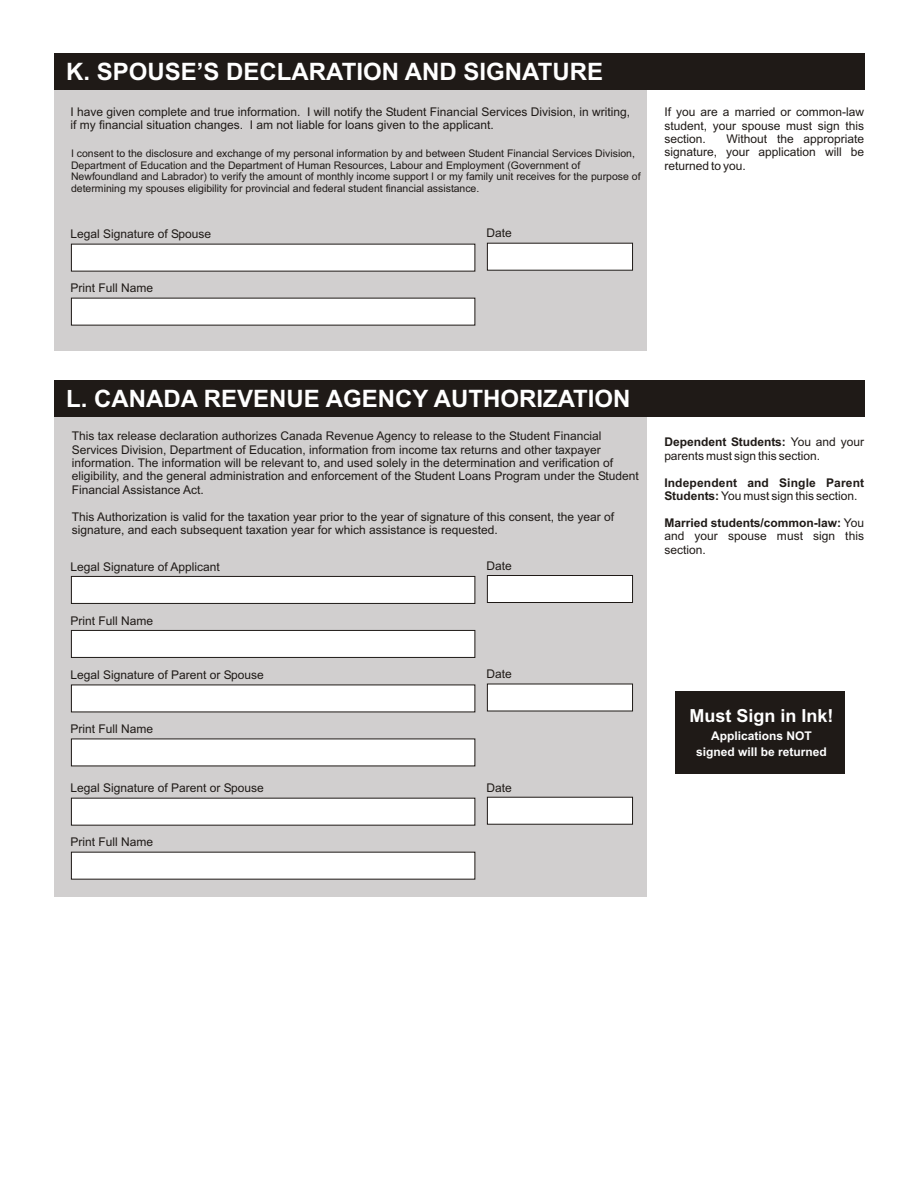
<style>
.page{position:relative;width:918px;height:1188px;background:#fff}
.page>*{position:absolute;margin:0;border:0;box-sizing:border-box;transform-origin:0 0}
.t1{font:700 24px "Arial";color:#fff}
.t2{font:700 18px "Arial";color:#fff}
.t3{font:12px/13.4px "Arial";color:#1f1a17}
.t4{font:700 12px/13.4px "Arial";letter-spacing:.015em;color:#1f1a17}
.t5{font:700 12px/16.4px "Arial";color:#fff;text-align:center}
.t6{font:10.5px/11.7px "Arial";color:#1f1a17}
.s1{font-weight:700}
.s2{font-weight:400}
</style>
<div class="page">
<div style="left:54px;top:412px;width:593px;height:484px;background:#d1cfcf"></div>
<div style="left:54px;top:380px;width:810px;height:37px;background:#1f1a17"></div>
<div style="left:487px;top:575px;width:146px;height:28px;background:#fff;border:1px solid #1f1a17"></div>
<div style="left:71px;top:576px;width:404px;height:28px;background:#fff;border:1px solid #1f1a17"></div>
<div style="left:487px;top:684px;width:146px;height:27px;background:#fff"></div>
<div style="left:71px;top:685px;width:404px;height:27px;background:#fff"></div>
<div style="left:487px;top:797px;width:146px;height:28px;background:#fff;border:1px solid #1f1a17"></div>
<div style="left:71px;top:798px;width:404px;height:28px;background:#fff"></div>
<div style="left:675px;top:691px;width:169px;height:83px;background:#1f1a17"></div>
<div style="left:54px;top:85px;width:593px;height:266px;background:#d1cfcf"></div>
<div style="left:54px;top:53px;width:810px;height:36px;background:#1f1a17"></div>
<div style="left:487px;top:243px;width:146px;height:28px;background:#fff;border:1px solid #1f1a17"></div>
<div style="left:71px;top:244px;width:404px;height:28px;background:#fff"></div>
<div style="left:71px;top:298px;width:404px;height:28px;background:#fff"></div>
<div style="left:71px;top:630px;width:404px;height:28px;background:#fff;border:1px solid #1f1a17"></div>
<div style="left:71px;top:739px;width:404px;height:27px;background:#fff"></div>
<div style="left:71px;top:852px;width:404px;height:28px;background:#fff"></div>
<h1 class="t1" style="left:66px;top:62px;width:538px">K. SPOUSE’S DECLARATION AND SIGNATURE</h1>
<p class="t3" style="left:70px;top:106px;width:561px">I have given complete and true information. I will notify the Student Financial Services Division, in writing, if my financial situation changes. I am not liable for loans given to the applicant.</p>
<p class="t6" style="left:71px;top:148px;width:571px">I consent to the disclosure and exchange of my personal information by and between Student Financial Services Division, Department of Education and the Department of Human Resources, Labour and Employment (Government of Newfoundland and Labrador) to verify the amount of monthly income support I or my family unit receives for the purpose of determining my spouses eligibility for provincial and federal student financial assistance.</p>
<p class="t3" style="left:70px;top:229px;width:142px">Legal Signature of Spouse</p>
<p class="t3" style="left:486px;top:228px;width:27px">Date</p>
<p class="t3" style="left:70px;top:283px;width:84px">Print Full Name</p>
<p class="t3" style="left:664px;top:106px;width:201px;text-align:justify">If you are a married or common-law student, your spouse must sign this section.</p>
<p class="t3" style="left:664px;top:133px;width:201px;text-align:justify;text-indent:62px">Without the appropriate signature, your application will be returned to you.</p>
<h1 class="t1" style="left:66px;top:390px;width:566px">L. CANADA REVENUE AGENCY AUTHORIZATION</h1>
<p class="t3" style="left:72px;top:430px;width:568px">This tax release declaration authorizes Canada Revenue Agency to release to the Student Financial Services Division, Department of Education, information from income tax returns and other taxpayer information. The information will be relevant to, and used solely in the determination and verification of eligibility, and the general administration and enforcement of the Student Loans Program under the Student Financial Assistance Act.</p>
<p class="t3" style="left:72px;top:511px;width:544px">This Authorization is valid for the taxation year prior to the year of signature of this consent, the year of signature, and each subsequent taxation year for which assistance is requested.</p>
<p class="t3" style="left:70px;top:561px;width:151px">Legal Signature of Applicant</p>
<p class="t3" style="left:486px;top:560px;width:27px">Date</p>
<p class="t3" style="left:70px;top:615px;width:84px">Print Full Name</p>
<p class="t3" style="left:70px;top:669px;width:195px">Legal Signature of Parent or Spouse</p>
<p class="t3" style="left:486px;top:669px;width:27px">Date</p>
<p class="t3" style="left:70px;top:723px;width:84px">Print Full Name</p>
<p class="t3" style="left:70px;top:783px;width:195px">Legal Signature of Parent or Spouse</p>
<p class="t3" style="left:486px;top:782px;width:27px">Date</p>
<p class="t3" style="left:70px;top:837px;width:84px">Print Full Name</p>
<p class="t3" style="left:664px;top:437px;width:201px"><span class="s1">Dependent Students:</span> You and your parents must sign this section.</p>
<p class="t4" style="left:664px;top:477px;width:201px">Independent and Single Parent<br>Students: <span class="s2">You must sign this section.</span></p>
<p class="t3" style="left:664px;top:517px;width:201px;text-align:justify"><span class="s1">Married students/common-law:</span> You and your spouse must sign this section.</p>
<h2 class="t2" style="left:689px;top:709px;width:146px">Must Sign in Ink!</h2>
<p class="t5" style="left:696px;top:729px;width:132px">Applications NOT signed will be returned</p>
</div>
